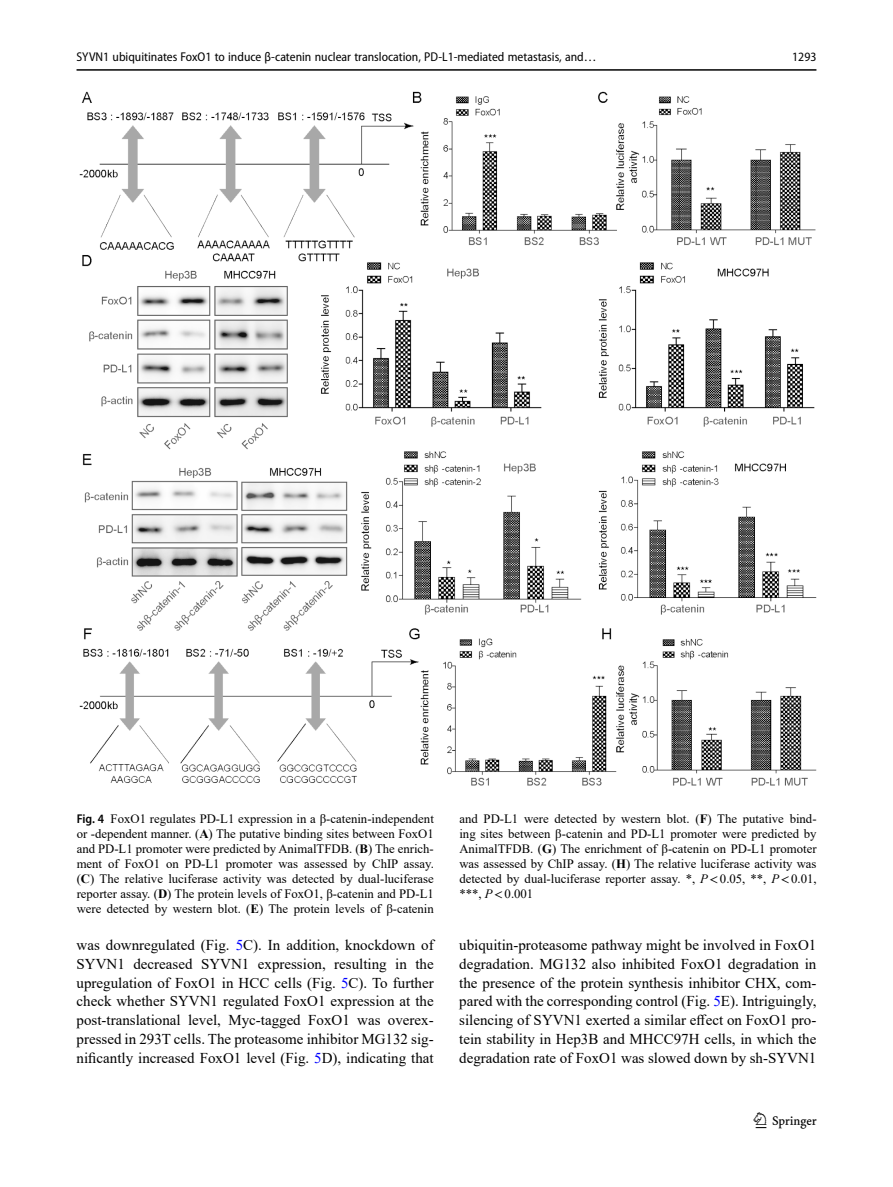
<style>
.page{position:relative;width:893px;height:1187px;background:#fff}
.page>*{position:absolute;margin:0;border:0;box-sizing:border-box;transform-origin:0 0}
.t1{font:22.5px "Springnew";color:#000}
.Body_Text{font:15px/18.8px "Times New Roman";color:#000;text-align:justify}
.Figure_Caption{font:12.75px/15px "Times New Roman";color:#000;text-align:justify}
.t2{font:semi-condensed 12.75px "Myriad Pro";color:#000}
.s1{font-family:"Myriad Pro";font-weight:600;font-stretch:semi-condensed}
.s2{font-weight:700}
.s3{font-style:italic}
.s4{font-family:"STIX"}
.s5{color:#00f}
</style>
<div class="page">
<hr style="left:77px;top:69px;width:739px;height:2px;background:#000">
<img style="left:79px;top:91px;width:738px;height:695px">
<p class="t2" style="left:77px;top:49px;width:521px">SYVN1 ubiquitinates FoxO1 to induce β-catenin nuclear translocation, PD-L1-mediated metastasis, and…</p>
<p class="t2" style="left:792px;top:49px;width:26px">1293</p>
<p class="Figure_Caption" style="left:77px;top:811px;width:359px"><span class="s1">Fig. 4</span> FoxO1 regulates PD-L1 expression in a β-catenin-independent or -dependent manner. (<span class="s2">A</span>) The putative binding sites between FoxO1 and PD-L1 promoter were predicted by AnimalTFDB. (<span class="s2">B</span>) The enrich&shy;ment of FoxO1 on PD-L1 promoter was assessed by ChIP assay. (<span class="s2">C</span>) The relative luciferase activity was detected by dual-luciferase reporter assay. (<span class="s2">D</span>) The protein levels of FoxO1, β-catenin and PD-L1 were detected by western blot. (<span class="s2">E</span>) The protein levels of β-catenin</p>
<p class="Figure_Caption" style="left:459px;top:811px;width:359px">and PD-L1 were detected by western blot. (<span class="s2">F</span>) The putative bind&shy;ing sites between β-catenin and PD-L1 promoter were predicted by AnimalTFDB. (<span class="s2">G</span>) The enrichment of β-catenin on PD-L1 promoter was assessed by ChIP assay. (<span class="s2">H</span>) The relative luciferase activity was detected by dual-luciferase reporter assay. *, <span class="s3">P</span><span class="s4">&lt;</span>0.05, **, <span class="s3">P</span><span class="s4">&lt;</span>0.01, ***, <span class="s3">P</span><span class="s4">&lt;</span>0.001</p>
<p class="Body_Text" style="left:77px;top:935px;width:359px">was downregulated (Fig. <span class="s5">5</span>C). In addition, knockdown of SYVN1 decreased SYVN1 expression, resulting in the upregulation of FoxO1 in HCC cells (Fig. <span class="s5">5</span>C). To further check whether SYVN1 regulated FoxO1 expression at the post-translational level, Myc-tagged FoxO1 was overex&shy;pressed in 293T cells. The proteasome inhibitor MG132 sig&shy;nificantly increased FoxO1 level (Fig. <span class="s5">5</span>D), indicating that</p>
<p class="Body_Text" style="left:459px;top:935px;width:359px">ubiquitin-proteasome pathway might be involved in FoxO1 degradation. MG132 also inhibited FoxO1 degradation in the presence of the protein synthesis inhibitor CHX, com&shy;pared with the corresponding control (Fig. <span class="s5">5</span>E). Intriguingly, silencing of SYVN1 exerted a similar effect on FoxO1 pro&shy;tein stability in Hep3B and MHCC97H cells, in which the degradation rate of FoxO1 was slowed down by sh-SYVN1</p>
<h1 class="t1" style="left:756px;top:1107px;width:63px">1 3</h1>
</div>
